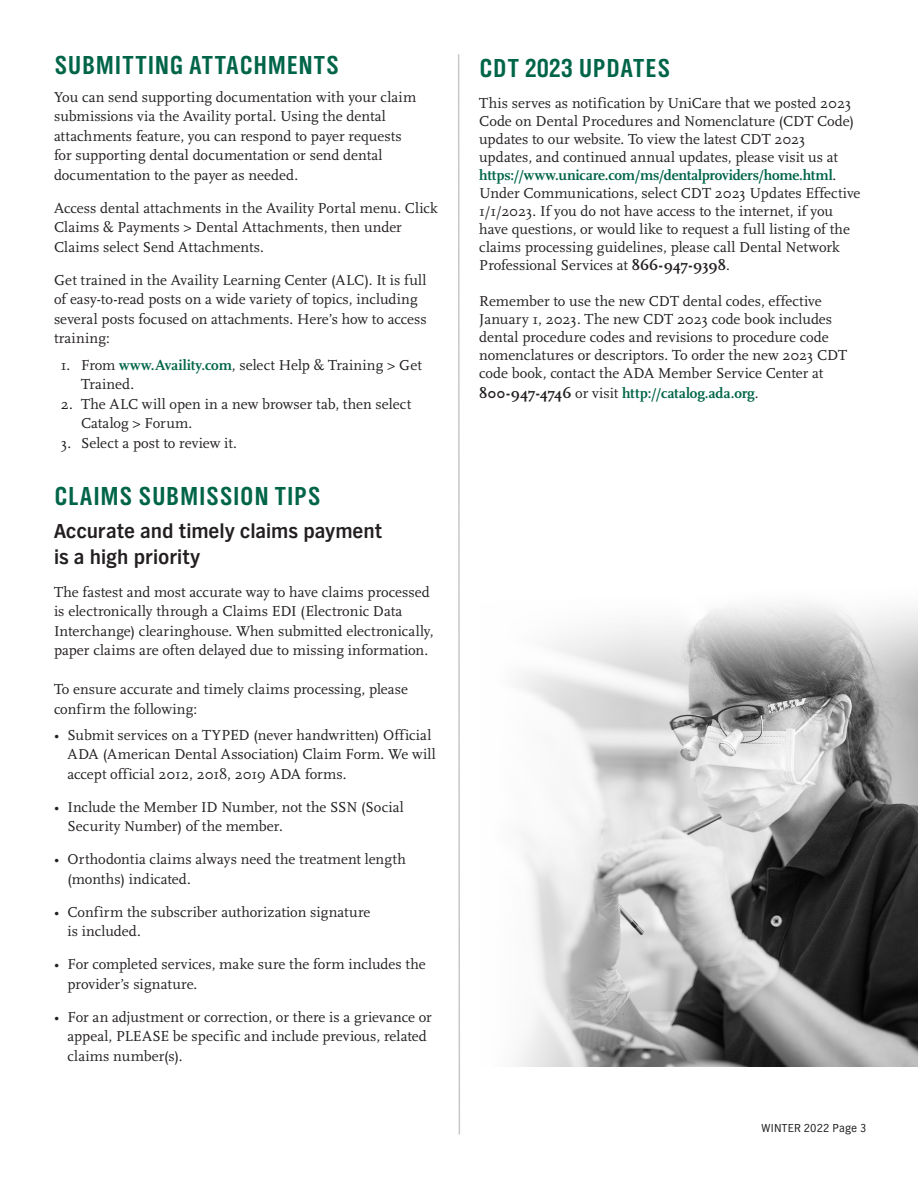
<style>
.page{position:relative;width:918px;height:1188px;background:#fff}
.page>*{position:absolute;margin:0;border:0;box-sizing:border-box;transform-origin:0 0}
.t1{font:27px "TV Nord EF Bold Con";letter-spacing:.05em;color:#006548}
.t2{font:700 21px/25.5px "TV Nord EF";color:#231f20}
.t3{font:15px/19.5px "Scala";letter-spacing:.005em;color:#231f20}
.t4{font:700 15px "Scala";letter-spacing:-.005em;color:#006548}
.t5{font:12px "TV Nord EF";letter-spacing:.015em;color:#231f20}
.s1{font-weight:700;color:#006548}
.s2{font-weight:700}
.s3{color:#231f20}
.s4{font-weight:400;color:#231f20}
</style>
<div class="page">
<svg style="left:458px;top:54px;width:2px;height:1081px;background:#d5d5d7"></svg>
<img style="left:517px;top:603px;width:401px;height:463px">
<h2 class="t1" style="left:55px;top:49px;width:286px">SUBMITTING ATTACHMENTS</h2>
<p class="t3" style="left:54px;top:87px;width:364px">You can send supporting documentation with your claim submissions via the Availity portal. Using the dental attachments feature, you can respond to payer requests for supporting dental documentation or send dental documentation to the payer as needed.</p>
<p class="t3" style="left:54px;top:198px;width:385px">Access dental attachments in the Availity Portal menu. Click<br>Claims &amp; Payments &gt; Dental Attachments, then under<br>Claims select Send Attachments.</p>
<p class="t3" style="left:54px;top:270px;width:374px">Get trained in the Availity Learning Center (ALC). It is full of easy-to-read posts on a wide variety of topics, including several posts focused on attachments. Here’s how to access training:</p>
<p class="t3" style="left:81px;top:355px;width:343px;text-indent:-20px">1. From <span class="s1">www.Availity.com</span>, select Help &amp; Training &gt; Get<br>Trained.</p>
<p class="t3" style="left:81px;top:394px;width:332px;text-indent:-20px">2. The ALC will open in a new browser tab, then select<br>Catalog &gt; Forum.</p>
<p class="t3" style="left:61px;top:433px;width:178px">3. Select a post to review it.</p>
<h2 class="t1" style="left:55px;top:480px;width:267px">CLAIMS SUBMISSION TIPS</h2>
<h3 class="t2" style="left:54px;top:519px;width:330px">Accurate and timely claims payment is a high priority</h3>
<p class="t3" style="left:54px;top:582px;width:381px">The fastest and most accurate way to have claims processed is electronically through a Claims EDI (Electronic Data Interchange) clearinghouse. When submitted electronically, paper claims are often delayed due to missing information.</p>
<p class="t3" style="left:54px;top:680px;width:356px">To ensure accurate and timely claims processing, please confirm the following:</p>
<p class="t3" style="left:68px;top:726px;width:370px;text-indent:-14px">• Submit services on a TYPED (never handwritten) Official<br>ADA (American Dental Association) Claim Form. We will accept official 2012, 2018, 2019 ADA forms.</p>
<p class="t3" style="left:68px;top:798px;width:338px;text-indent:-14px">• Include the Member ID Number, not the SSN (Social<br>Security Number) of the member.</p>
<p class="t3" style="left:68px;top:850px;width:340px;text-indent:-14px">• Orthodontia claims always need the treatment length (months) indicated.</p>
<p class="t3" style="left:68px;top:903px;width:304px;text-indent:-14px">• Confirm the subscriber authorization signature is included.</p>
<p class="t3" style="left:68px;top:955px;width:360px;text-indent:-14px">• For completed services, make sure the form includes the provider’s signature.</p>
<p class="t3" style="left:68px;top:1008px;width:366px;text-indent:-14px">• For an adjustment or correction, or there is a grievance or appeal, PLEASE be specific and include previous, related claims number(s).</p>
<h2 class="t1" style="left:480px;top:52px;width:192px">CDT 2023 UPDATES</h2>
<p class="t3" style="left:479px;top:94px;width:383px;line-height:18px">This serves as notification by UniCare that we posted 2023<br>Code on Dental Procedures and Nomenclature (CDT Code) updates to our website. To view the latest CDT 2023 updates, and continued annual updates, please visit us at <span class="s1">https://www.unicare.com/ms/dentalproviders/home.html</span>.<br>Under Communications, select CDT 2023 Updates Effective 1/1/2023. If you do not have access to the internet, if you have questions, or would like to request a full listing of the claims processing guidelines, please call Dental Network Professional Services at <span class="s2">866-947-9398</span>.</p>
<p class="t3" style="left:479px;top:292px;width:370px;line-height:18px">Remember to use the new CDT dental codes, effective January 1, 2023. The new CDT 2023 code book includes dental procedure codes and revisions to procedure code nomenclatures or descriptors. To order the new 2023 CDT code book, contact the ADA Member Service Center at</p>
<p class="t4" style="left:479px;top:384px;width:281px"><span class="s3">800-947-4746</span> <span class="s4">or visit</span> http://catalog.ada.org<span class="s4">.</span></p>
<p class="t5" style="left:762px;top:1122px;width:107px">WINTER 2022 Page 3</p>
</div>
